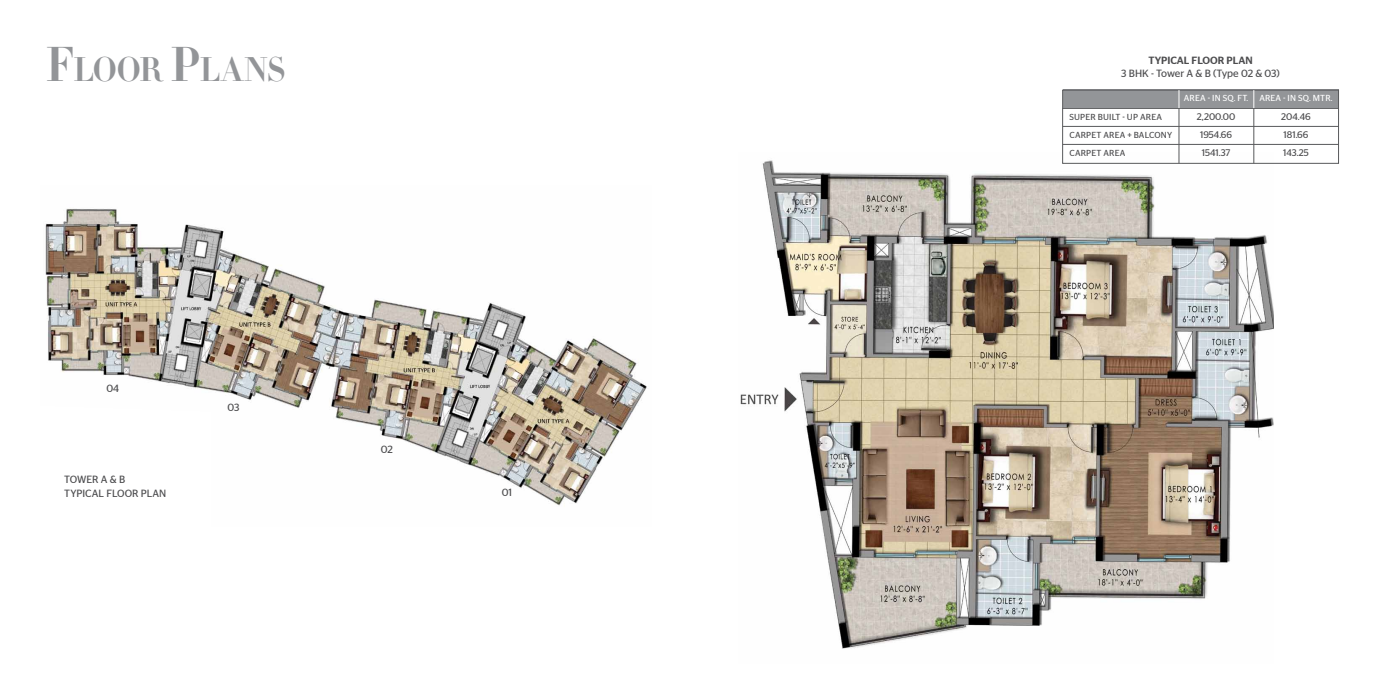
<style>
.page{position:relative;width:1386px;height:693px;background:#fff}
.page>*{position:absolute;margin:0;border:0;box-sizing:border-box;transform-origin:0 0}
.t1{font:33.69px "Didot HTF B16 Bold";letter-spacing:-.03em;color:#939598}
.t2{font:10.5px/13.1px "Stag Sans";color:#4d4d4f}
.t3{font:500 10.5px "Stag Sans";color:#4d4d4f}
.t4{font:9.62px/18.4px "Stag Sans";color:#4d4d4f;text-align:center}
.t5{font:8.75px "Stag Sans";letter-spacing:.02em;color:#4d4d4f}
.t6{font:8.75px "Stag Sans";color:#fff}
.s1{font-size:48.12px}
</style>
<div class="page">
<img style="left:45px;top:208px;width:602px;height:298px">
<img style="left:740px;top:153px;width:534px;height:496px">
<hr style="left:1063px;top:126px;width:276px;height:1px;background:#58595b">
<hr style="left:1062px;top:108px;width:277px;height:1px;background:#58595b">
<hr style="left:1063px;top:144px;width:276px;height:1px;background:#58595b">
<hr style="left:1179px;top:90px;width:1px;height:73px;background:#58595b">
<hr style="left:1253px;top:90px;width:1px;height:73px;background:#58595b">
<div style="left:1063px;top:90px;width:276px;height:18px;background:#939598"></div>
<div style="left:1062px;top:90px;width:277px;height:74px;border:1px solid #58595b"></div>
<svg style="left:1179px;top:90px;width:1px;height:18px"></svg>
<svg style="left:1253px;top:90px;width:1px;height:18px"></svg>
<h1 class="t1" style="left:45px;top:48px;width:242px"><span class="s1">F</span>LOOR <span class="s1">P</span>LANS</h1>
<p class="t2" style="left:106px;top:381px;width:14px">04</p>
<p class="t2" style="left:64px;top:473px;width:104px">TOWER A &amp; B<br>TYPICAL FLOOR PLAN</p>
<p class="t2" style="left:227px;top:401px;width:13px">03</p>
<p class="t2" style="left:381px;top:443px;width:14px">02</p>
<p class="t2" style="left:502px;top:486px;width:12px">01</p>
<p class="t3" style="left:1148px;top:54px;width:106px">TYPICAL FLOOR PLAN</p>
<p class="t2" style="left:1121px;top:67px;width:160px">3 BHK - TOWER A &amp; B (TYPE 02 &amp; 03)</p>
<p class="t5" style="left:1069px;top:112px;width:11px">SUPER</p>
<p class="t5" style="left:1098px;top:112px;width:11px">BUILT</p>
<p class="t5" style="left:1123px;top:112px;width:30px">- UP AREA</p>
<p class="t5" style="left:1069px;top:130px;width:12px">CARPET</p>
<p class="t5" style="left:1104px;top:130px;width:12px">AREA</p>
<p class="t5" style="left:1127px;top:130px;width:19px">+ BALCONY</p>
<p class="t5" style="left:1069px;top:148px;width:12px">CARPET</p>
<p class="t5" style="left:1104px;top:148px;width:12px">AREA</p>
<p class="t6" style="left:1184px;top:93px;width:12px">AREA</p>
<p class="t6" style="left:1208px;top:93px;width:42px">- IN SQ. FT.</p>
<p class="t4" style="left:1197px;top:107px;width:40px">2,200.00<br>1954.66<br>1541.37</p>
<p class="t6" style="left:1259px;top:93px;width:12px">AREA</p>
<p class="t6" style="left:1283px;top:93px;width:51px">- IN SQ. MTR.</p>
<p class="t4" style="left:1281px;top:107px;width:31px;text-align:left">204.46<br>181.66<br>143.25</p>
</div>
